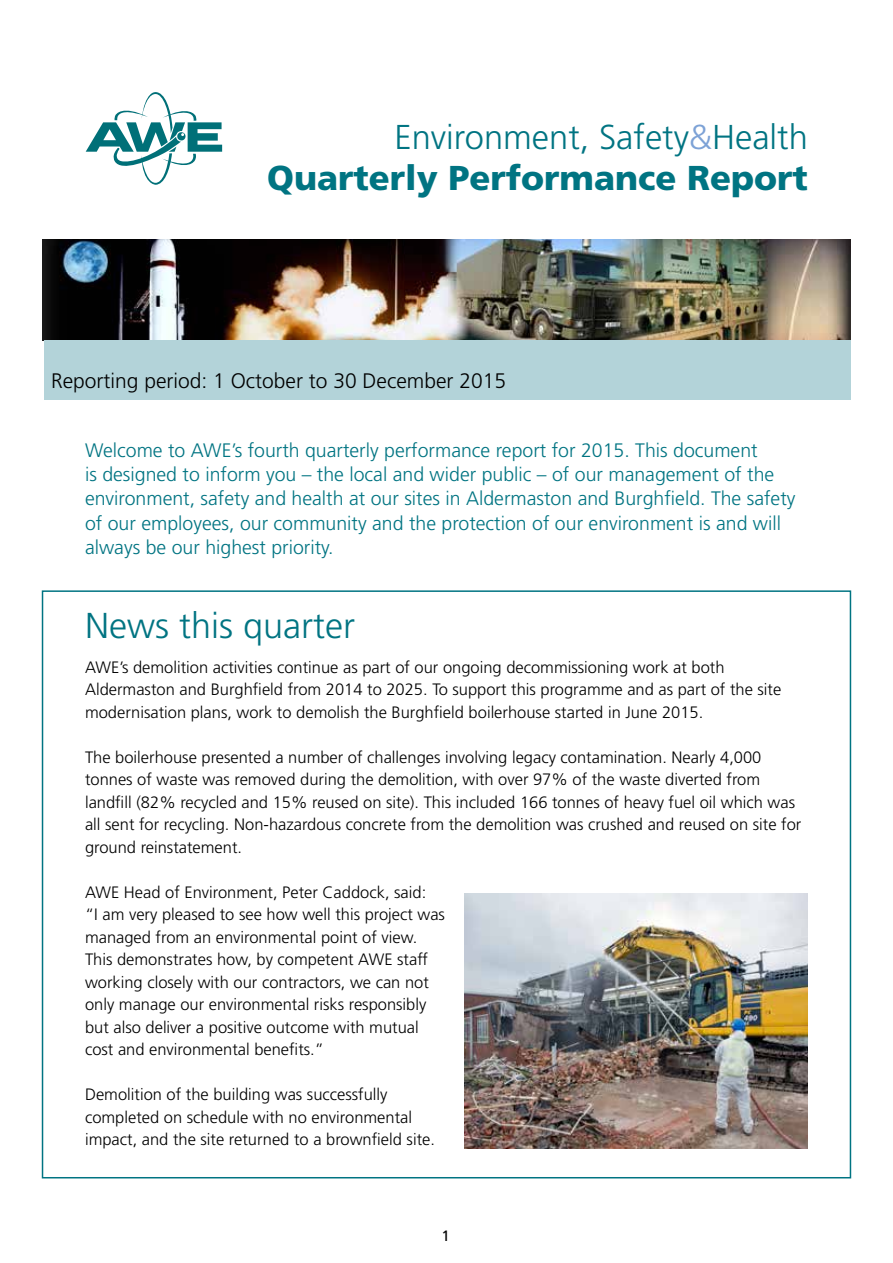
<style>
.page{position:relative;width:893px;height:1263px;background:#fff}
.page>*{position:absolute;margin:0;border:0;box-sizing:border-box;transform-origin:0 0}
.t1{font:300 36px "Frutiger";color:#007482}
.t2{font:900 34.5px/41.4px "Frutiger";color:#007482;text-align:right}
.t3{font:300 21px "Frutiger";color:#000}
.t4{font:300 19.5px/24px "Frutiger";color:#007482}
.t5{font:300 16.5px/22.5px "Frutiger";color:#000}
.t6{font:15px "Frutiger";color:#000}
.s1{font-weight:300}
.s2{font-weight:300;color:#7da2d6}
</style>
<div class="page">
<img style="left:43px;top:239px;width:807px;height:102px">
<div style="left:44px;top:341px;width:806px;height:59px;background:#b3d3d9"></div>
<svg style="left:86px;top:92px;width:136px;height:93px"></svg>
<img style="left:464px;top:893px;width:344px;height:255px">
<h2 class="t2" style="left:267px;top:116px;width:542px"><span class="s1">Environment, Safety</span><span class="s2">&amp;</span><span class="s1">Health<br></span>Quarterly Performance Report</h2>
<p class="t3" style="left:51px;top:369px;width:457px">Reporting period: 1 October to 30 December 2015</p>
<p class="t4" style="left:85px;top:439px;width:712px">Welcome to AWE’s fourth quarterly performance report for 2015. This document<br>is designed to inform you – the local and wider public – of our management of the environment, safety and health at our sites in Aldermaston and Burghfield. The safety of our employees, our community and the protection of our environment is and will always be our highest priority.</p>
<h1 class="t1" style="left:85px;top:605px;width:272px">News this quarter</h1>
<p class="t5" style="left:85px;top:656px;width:698px">AWE’s demolition activities continue as part of our ongoing decommissioning work at both<br>Aldermaston and Burghfield from 2014 to 2025. To support this programme and as part of the site modernisation plans, work to demolish the Burghfield boilerhouse started in June 2015.</p>
<p class="t5" style="left:85px;top:746px;width:718px">The boilerhouse presented a number of challenges involving legacy contamination. Nearly 4,000 tonnes of waste was removed during the demolition, with over 97% of the waste diverted from landfill (82% recycled and 15% reused on site). This included 166 tonnes of heavy fuel oil which was all sent for recycling. Non-hazardous concrete from the demolition was crushed and reused on site for ground reinstatement.</p>
<p class="t5" style="left:85px;top:881px;width:361px">AWE Head of Environment, Peter Caddock, said:<br>“I am very pleased to see how well this project was managed from an environmental point of view.<br>This demonstrates how, by competent AWE staff working closely with our contractors, we can not only manage our environmental risks responsibly but also deliver a positive outcome with mutual cost and environmental benefits.”</p>
<p class="t5" style="left:85px;top:1084px;width:351px">Demolition of the building was successfully completed on schedule with no environmental impact, and the site returned to a brownfield site.</p>
<p class="t6" style="left:442px;top:1227px;width:10px">1</p>
</div>
